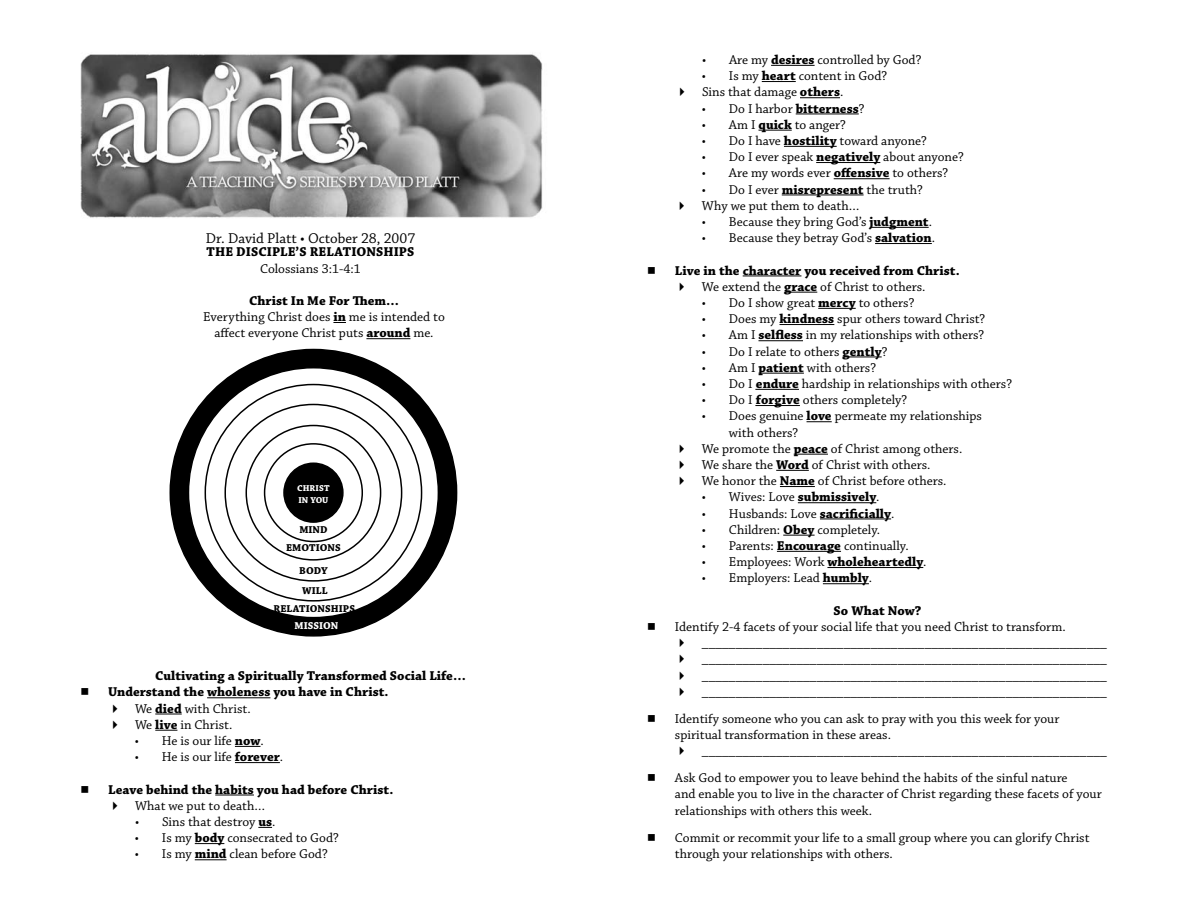
<style>
.page{position:relative;width:1188px;height:918px;background:#fff}
.page>*{position:absolute;margin:0;border:0;box-sizing:border-box;transform-origin:0 0}
.t1{font:15px "Chaparral Pro";color:#000}
.t2{font:13.5px/16.2px "Chaparral Pro";color:#000}
.t3{font:700 13.5px "Chaparral Pro";color:#000}
.t4{font:13.5px "Universal Newswith Comm Pi";color:#000}
.t5{font:700 10.5px/20.1px "Chaparral Pro";color:#000}
.t6{font:700 10.5px "Chaparral Pro";color:#fff}
.t7{font:700 9px/12px "Chaparral Pro";letter-spacing:.005em;color:#fff}
.s1{font-weight:700}
</style>
<div class="page">
<img style="left:80px;top:54px;width:463px;height:378px">
<svg style="left:333px;top:322px;width:13px;height:1px"></svg>
<hr style="left:366px;top:338px;width:44px;height:1px;background:#000">
<hr style="left:207px;top:697px;width:63px;height:1px;background:#000">
<svg style="left:155px;top:714px;width:27px;height:1px"></svg>
<svg style="left:155px;top:730px;width:22px;height:1px"></svg>
<svg style="left:235px;top:746px;width:26px;height:1px"></svg>
<hr style="left:235px;top:762px;width:45px;height:1px;background:#000">
<hr style="left:215px;top:795px;width:39px;height:1px;background:#000">
<svg style="left:258px;top:827px;width:14px;height:1px"></svg>
<svg style="left:195px;top:843px;width:29px;height:1px"></svg>
<hr style="left:195px;top:859px;width:32px;height:1px;background:#000">
<div style="left:170px;top:350px;width:287px;height:286px;background:#000;border-radius:50%"></div>
<div style="left:188px;top:368px;width:250px;height:250px;background:#fff;border-radius:50%"></div>
<div style="left:264px;top:443px;width:99px;height:99px;border:2px solid #000;border-radius:50%"></div>
<div style="left:284px;top:463px;width:59px;height:59px;background:#000;border-radius:50%"></div>
<div style="left:283px;top:462px;width:61px;height:61px;border:2px solid #000;border-radius:50%"></div>
<hr style="left:771px;top:65px;width:44px;height:1px;background:#000">
<hr style="left:762px;top:81px;width:34px;height:1px;background:#000">
<hr style="left:800px;top:97px;width:40px;height:1px;background:#000">
<hr style="left:796px;top:114px;width:63px;height:1px;background:#000">
<hr style="left:758px;top:130px;width:34px;height:1px;background:#000">
<hr style="left:784px;top:146px;width:53px;height:1px;background:#000">
<hr style="left:816px;top:162px;width:64px;height:1px;background:#000">
<hr style="left:834px;top:178px;width:56px;height:1px;background:#000">
<hr style="left:782px;top:195px;width:82px;height:1px;background:#000">
<hr style="left:870px;top:227px;width:59px;height:1px;background:#000">
<hr style="left:875px;top:243px;width:57px;height:1px;background:#000">
<hr style="left:743px;top:276px;width:58px;height:1px;background:#000">
<hr style="left:784px;top:292px;width:33px;height:1px;background:#000">
<hr style="left:818px;top:308px;width:38px;height:1px;background:#000">
<hr style="left:780px;top:324px;width:54px;height:1px;background:#000">
<hr style="left:758px;top:340px;width:45px;height:1px;background:#000">
<hr style="left:843px;top:357px;width:39px;height:1px;background:#000">
<hr style="left:758px;top:373px;width:46px;height:1px;background:#000">
<hr style="left:755px;top:389px;width:44px;height:1px;background:#000">
<hr style="left:755px;top:405px;width:45px;height:1px;background:#000">
<svg style="left:807px;top:421px;width:25px;height:1px"></svg>
<hr style="left:794px;top:454px;width:34px;height:1px;background:#000">
<hr style="left:776px;top:470px;width:33px;height:1px;background:#000">
<hr style="left:780px;top:486px;width:35px;height:1px;background:#000">
<hr style="left:798px;top:502px;width:78px;height:1px;background:#000">
<hr style="left:820px;top:519px;width:71px;height:1px;background:#000">
<hr style="left:783px;top:535px;width:32px;height:1px;background:#000">
<hr style="left:777px;top:551px;width:64px;height:1px;background:#000">
<hr style="left:827px;top:567px;width:96px;height:1px;background:#000">
<hr style="left:823px;top:583px;width:46px;height:1px;background:#000">
<p class="t1" style="left:206px;top:230px;width:211px">Dr. David Platt • October 28, 2007</p>
<p class="t3" style="left:207px;top:244px;width:209px">THE DISCIPLE’S RELATIONSHIPS</p>
<p class="t2" style="left:260px;top:261px;width:102px">Colossians 3:1-4:1</p>
<p class="t2" style="left:203px;top:293px;width:243px;text-align:center"><span class="s1">Christ In Me For Them…<br></span>Everything Christ does <span class="s1">in</span> me is intended to affect everyone Christ puts <span class="s1">around</span> me.</p>
<p class="t7" style="left:297px;top:483px;width:34px">CHRIST<br>IN YOU</p>
<p class="t5" style="left:299px;top:520px;width:30px">MIND</p>
<p class="t5" style="left:299px;top:561px;width:30px">BODY<br>WILL</p>
<p class="t5" style="left:286px;top:538px;width:56px">EMOTIONS</p>
<p class="t5" style="left:274px;top:599px;width:83px">RELATIONSHIPS</p>
<p class="t6" style="left:295px;top:620px;width:45px">MISSION</p>
<p class="t3" style="left:155px;top:668px;width:312px">Cultivating a Spiritually Transformed Social Life…</p>
<p class="t4" style="left:81px;top:686px;width:9px">n</p>
<p class="t3" style="left:108px;top:684px;width:282px">Understand the wholeness you have in Christ.</p>
<p class="t2" style="left:108px;top:701px;width:144px">✔ We <span class="s1">died</span> with Christ.</p>
<p class="t2" style="left:108px;top:717px;width:126px">✔ We <span class="s1">live</span> in Christ.</p>
<p class="t2" style="left:135px;top:733px;width:130px">• He is our life <span class="s1">now</span>.</p>
<p class="t2" style="left:135px;top:749px;width:150px">• He is our life <span class="s1">forever</span>.</p>
<p class="t4" style="left:81px;top:783px;width:9px">n</p>
<p class="t3" style="left:108px;top:781px;width:287px">Leave behind the habits you had before Christ.</p>
<p class="t2" style="left:108px;top:798px;width:159px">✔ What we put to death…</p>
<p class="t2" style="left:135px;top:814px;width:142px">• Sins that destroy <span class="s1">us</span>.</p>
<p class="t2" style="left:135px;top:830px;width:205px">• Is my <span class="s1">body</span> consecrated to God?</p>
<p class="t2" style="left:135px;top:847px;width:194px">• Is my <span class="s1">mind</span> clean before God?</p>
<p class="t2" style="left:702px;top:52px;width:221px">• Are my <span class="s1">desires</span> controlled by God?</p>
<p class="t2" style="left:702px;top:68px;width:187px">• Is my <span class="s1">heart</span> content in God?</p>
<p class="t2" style="left:675px;top:85px;width:170px">✔ Sins that damage <span class="s1">others</span>.</p>
<p class="t2" style="left:702px;top:101px;width:164px">• Do I harbor <span class="s1">bitterness</span>?</p>
<p class="t2" style="left:702px;top:117px;width:145px">• Am I <span class="s1">quick</span> to anger?</p>
<p class="t2" style="left:702px;top:133px;width:227px">• Do I have <span class="s1">hostility</span> toward anyone?</p>
<p class="t2" style="left:702px;top:149px;width:263px">• Do I ever speak <span class="s1">negatively</span> about anyone?</p>
<p class="t2" style="left:702px;top:166px;width:248px">• Are my words ever <span class="s1">offensive</span> to others?</p>
<p class="t2" style="left:702px;top:182px;width:222px">• Do I ever <span class="s1">misrepresent</span> the truth?</p>
<p class="t2" style="left:675px;top:198px;width:186px">✔ Why we put them to death…</p>
<p class="t2" style="left:702px;top:214px;width:231px">• Because they bring God’s <span class="s1">judgment</span>.</p>
<p class="t2" style="left:702px;top:230px;width:235px">• Because they betray God’s <span class="s1">salvation</span>.</p>
<p class="t4" style="left:648px;top:264px;width:9px">n</p>
<p class="t3" style="left:675px;top:262px;width:286px">Live in the character you received from Christ.</p>
<p class="t2" style="left:675px;top:279px;width:252px">✔ We extend the <span class="s1">grace</span> of Christ to others.</p>
<p class="t2" style="left:702px;top:295px;width:214px">• Do I show great <span class="s1">mercy</span> to others?</p>
<p class="t2" style="left:702px;top:311px;width:285px">• Does my <span class="s1">kindness</span> spur others toward Christ?</p>
<p class="t2" style="left:702px;top:328px;width:284px">• Am I <span class="s1">selfless</span> in my relationships with others?</p>
<p class="t2" style="left:702px;top:344px;width:187px">• Do I relate to others <span class="s1">gently</span>?</p>
<p class="t2" style="left:702px;top:360px;width:176px">• Am I <span class="s1">patient</span> with others?</p>
<p class="t2" style="left:702px;top:376px;width:312px">• Do I <span class="s1">endure</span> hardship in relationships with others?</p>
<p class="t2" style="left:702px;top:392px;width:207px">• Do I <span class="s1">forgive</span> others completely?</p>
<p class="t2" style="left:729px;top:409px;width:254px;text-indent:-27px">• Does genuine <span class="s1">love</span> permeate my relationships with others?</p>
<p class="t2" style="left:675px;top:441px;width:289px">✔ We promote the <span class="s1">peace</span> of Christ among others.</p>
<p class="t2" style="left:675px;top:457px;width:257px">✔ We share the <span class="s1">Word</span> of Christ with others.</p>
<p class="t2" style="left:675px;top:473px;width:273px">✔ We honor the <span class="s1">Name</span> of Christ before others.</p>
<p class="t2" style="left:702px;top:490px;width:179px">• Wives: Love <span class="s1">submissively</span>.</p>
<p class="t2" style="left:702px;top:506px;width:194px">• Husbands: Love <span class="s1">sacrificially</span>.</p>
<p class="t2" style="left:702px;top:522px;width:180px">• Children: <span class="s1">Obey</span> completely.</p>
<p class="t2" style="left:702px;top:538px;width:208px">• Parents: <span class="s1">Encourage</span> continually.</p>
<p class="t2" style="left:702px;top:554px;width:226px">• Employees: Work <span class="s1">wholeheartedly</span>.</p>
<p class="t2" style="left:702px;top:571px;width:172px">• Employers: Lead <span class="s1">humbly</span>.</p>
<p class="t3" style="left:834px;top:603px;width:89px">So What Now?</p>
<p class="t4" style="left:648px;top:621px;width:9px">n</p>
<p class="t2" style="left:675px;top:619px;width:392px">Identify 2-4 facets of your social life that you need Christ to transform.</p>
<p class="t2" style="left:675px;top:635px;width:434px">✔ ____________________________________________________________</p>
<p class="t2" style="left:675px;top:652px;width:434px">✔ ____________________________________________________________</p>
<p class="t2" style="left:675px;top:668px;width:434px">✔ ____________________________________________________________</p>
<p class="t2" style="left:675px;top:684px;width:434px">✔ ____________________________________________________________</p>
<p class="t4" style="left:648px;top:712px;width:9px">n</p>
<p class="t2" style="left:675px;top:711px;width:386px">Identify someone who you can ask to pray with you this week for your spiritual transformation in these areas.</p>
<p class="t2" style="left:675px;top:743px;width:434px">✔ ____________________________________________________________</p>
<p class="t4" style="left:648px;top:772px;width:9px">n</p>
<p class="t2" style="left:675px;top:770px;width:428px">Ask God to empower you to leave behind the habits of the sinful nature<br>and enable you to live in the character of Christ regarding these facets of your relationships with others this week.</p>
<p class="t4" style="left:648px;top:831px;width:9px">n</p>
<p class="t2" style="left:675px;top:830px;width:416px">Commit or recommit your life to a small group where you can glorify Christ through your relationships with others.</p>
</div>
